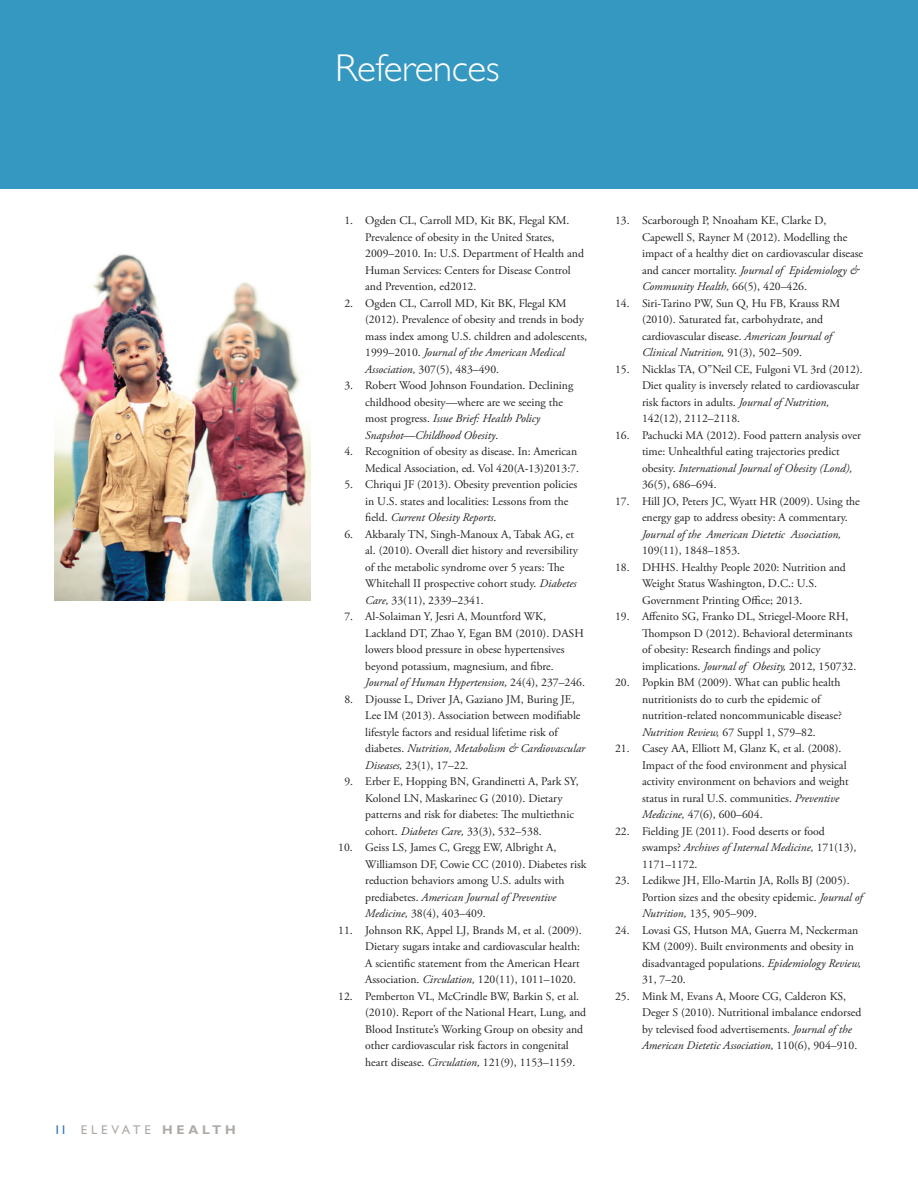
<style>
.page{position:relative;width:918px;height:1188px;background:#fff}
.page>*{position:absolute;margin:0;border:0;box-sizing:border-box;transform-origin:0 0}
.t1{font:300 39px "Gill Sans Std";letter-spacing:-.01em;color:#fff}
.t2{font:12.75px "Gill Sans Std";letter-spacing:.3em;color:#afa9a6}
.t3{font:11.7px/16.5px "Adobe Garamond Pro";color:#231f20}
.s1{color:#2775bb}
.s2{font-weight:700}
.s3{font-style:italic}
</style>
<div class="page">
<div style="left:0;top:0;width:918px;height:189px;background:#3598c0"></div>
<img style="left:54px;top:254px;width:256px;height:346px">
<p class="t2" style="left:54px;top:1122px;width:183px"><span class="s1">11</span> ElEvatE <span class="s2">HEALTH</span></p>
<h1 class="t1" style="left:335px;top:46px;width:166px">References</h1>
<p class="t3" style="left:365px;top:213px;width:220px;text-indent:-21px">1. Ogden CL, Carroll MD, Kit BK, Flegal KM.<br>Prevalence of obesity in the United States, 2009–2010. In: U.S. Department of Health and Human Services: Centers for Disease Control and Prevention, ed2012.</p>
<p class="t3" style="left:365px;top:295px;width:223px;text-indent:-21px">2. Ogden CL, Carroll MD, Kit BK, Flegal KM (2012). Prevalence of obesity and trends in body mass index among U.S. children and adolescents, 1999–2010. <span class="s3">Journal of the American Medical Association,</span> 307(5), 483–490.</p>
<p class="t3" style="left:365px;top:378px;width:209px;text-indent:-21px">3. Robert Wood Johnson Foundation. Declining childhood obesity—where are we seeing the most progress. <span class="s3">Issue Brief: Health Policy Snapshot—Childhood Obesity</span>.</p>
<p class="t3" style="left:344px;top:444px;width:236px;text-align:right">4. Recognition of obesity as disease. In: American<br>Medical Association, ed. Vol 420(A-13)2013:7.</p>
<p class="t3" style="left:365px;top:477px;width:213px;text-indent:-21px">5. Chriqui JF (2013). Obesity prevention policies in U.S. states and localities: Lessons from the field. <span class="s3">Current Obesity Reports</span>.</p>
<p class="t3" style="left:365px;top:526px;width:214px;text-indent:-21px">6. Akbaraly TN, Singh-Manoux A, Tabak AG, et al. (2010). Overall diet history and reversibility of the metabolic syndrome over 5 years: The Whitehall II prospective cohort study. <span class="s3">Diabetes Care,</span> 33(11), 2339–2341.</p>
<p class="t3" style="left:365px;top:609px;width:221px;text-indent:-21px">7. Al-Solaiman Y, Jesri A, Mountford WK, Lackland DT, Zhao Y, Egan BM (2010). DASH lowers blood pressure in obese hypertensives beyond potassium, magnesium, and fibre.<br><span class="s3">Journal of Human Hypertension,</span> 24(4), 237–246.</p>
<p class="t3" style="left:365px;top:691px;width:221px;text-indent:-21px">8. Djousse L, Driver JA, Gaziano JM, Buring JE, Lee IM (2013). Association between modifiable lifestyle factors and residual lifetime risk of diabetes. <span class="s3">Nutrition, Metabolism &amp; Cardiovascular Diseases,</span> 23(1), 17–22.</p>
<p class="t3" style="left:365px;top:774px;width:215px;text-indent:-21px">9. Erber E, Hopping BN, Grandinetti A, Park SY, Kolonel LN, Maskarinec G (2010). Dietary patterns and risk for diabetes: The multiethnic cohort. <span class="s3">Diabetes Care,</span> 33(3), 532–538.</p>
<p class="t3" style="left:365px;top:840px;width:223px;text-indent:-27px">10. Geiss LS, James C, Gregg EW, Albright A, Williamson DF, Cowie CC (2010). Diabetes risk reduction behaviors among U.S. adults with prediabetes. <span class="s3">American Journal of Preventive Medicine,</span> 38(4), 403–409.</p>
<p class="t3" style="left:365px;top:922px;width:218px;text-indent:-27px">11. Johnson RK, Appel LJ, Brands M, et al. (2009).<br>Dietary sugars intake and cardiovascular health:<br>A scientific statement from the American Heart Association. <span class="s3">Circulation,</span> 120(11), 1011–1020.</p>
<p class="t3" style="left:365px;top:988px;width:223px;text-indent:-27px">12. Pemberton VL, McCrindle BW, Barkin S, et al. (2010). Report of the National Heart, Lung, and Blood Institute’s Working Group on obesity and other cardiovascular risk factors in congenital heart disease. <span class="s3">Circulation,</span> 121(9), 1153–1159.</p>
<p class="t3" style="left:642px;top:213px;width:223px;text-indent:-27px">13. Scarborough P, Nnoaham KE, Clarke D, Capewell S, Rayner M (2012). Modelling the impact of a healthy diet on cardiovascular disease and cancer mortality. <span class="s3">Journal of Epidemiology &amp; Community Health,</span> 66(5), 420–426.</p>
<p class="t3" style="left:642px;top:295px;width:200px;text-indent:-27px">14. Siri-Tarino PW, Sun Q, Hu FB, Krauss RM (2010). Saturated fat, carbohydrate, and cardiovascular disease. <span class="s3">American Journal of Clinical Nutrition,</span> 91(3), 502–509.</p>
<p class="t3" style="left:642px;top:361px;width:222px;text-indent:-27px">15. Nicklas TA, O’’Neil CE, Fulgoni VL 3rd (2012).<br>Diet quality is inversely related to cardiovascular risk factors in adults. <span class="s3">Journal of Nutrition, </span>142(12), 2112–2118.</p>
<p class="t3" style="left:642px;top:427px;width:220px;text-indent:-27px">16. Pachucki MA (2012). Food pattern analysis over time: Unhealthful eating trajectories predict obesity. <span class="s3">International Journal of Obesity (Lond), </span>36(5), 686–694.</p>
<p class="t3" style="left:642px;top:493px;width:219px;text-indent:-27px">17. Hill JO, Peters JC, Wyatt HR (2009). Using the energy gap to address obesity: A commentary.<br><span class="s3">Journal of the American Dietetic Association, </span>109(11), 1848–1853.</p>
<p class="t3" style="left:642px;top:559px;width:205px;text-indent:-27px">18. DHHS. Healthy People 2020: Nutrition and<br>Weight Status Washington, D.C.: U.S.<br>Government Printing Office; 2013.</p>
<p class="t3" style="left:642px;top:609px;width:216px;text-indent:-27px">19. Affenito SG, Franko DL, Striegel-Moore RH, Thompson D (2012). Behavioral determinants of obesity: Research findings and policy implications. <span class="s3">Journal of Obesity,</span> 2012, 150732.</p>
<p class="t3" style="left:642px;top:675px;width:201px;text-indent:-27px">20. Popkin BM (2009). What can public health nutritionists do to curb the epidemic of nutrition-related noncommunicable disease?<br><span class="s3">Nutrition Review,</span> 67 Suppl 1, S79–82.</p>
<p class="t3" style="left:642px;top:741px;width:208px;text-indent:-27px">21. Casey AA, Elliott M, Glanz K, et al. (2008).<br>Impact of the food environment and physical activity environment on behaviors and weight status in rural U.S. communities. <span class="s3">Preventive Medicine,</span> 47(6), 600–604.</p>
<p class="t3" style="left:642px;top:823px;width:216px;text-indent:-27px">22. Fielding JE (2011). Food deserts or food swamps? <span class="s3">Archives of Internal Medicine,</span> 171(13),<br>1171–1172.</p>
<p class="t3" style="left:642px;top:873px;width:222px;text-indent:-27px">23. Ledikwe JH, Ello-Martin JA, Rolls BJ (2005).<br>Portion sizes and the obesity epidemic. <span class="s3">Journal of<br>Nutrition,</span> 135, 905–909.</p>
<p class="t3" style="left:642px;top:922px;width:221px;text-indent:-27px">24. Lovasi GS, Hutson MA, Guerra M, Neckerman KM (2009). Built environments and obesity in disadvantaged populations. <span class="s3">Epidemiology Review, </span>31, 7–20.</p>
<p class="t3" style="left:642px;top:988px;width:221px;text-indent:-27px">25. Mink M, Evans A, Moore CG, Calderon KS, Deger S (2010). Nutritional imbalance endorsed by televised food advertisements. <span class="s3">Journal of the American Dietetic Association,</span> 110(6), 904–910.</p>
</div>
